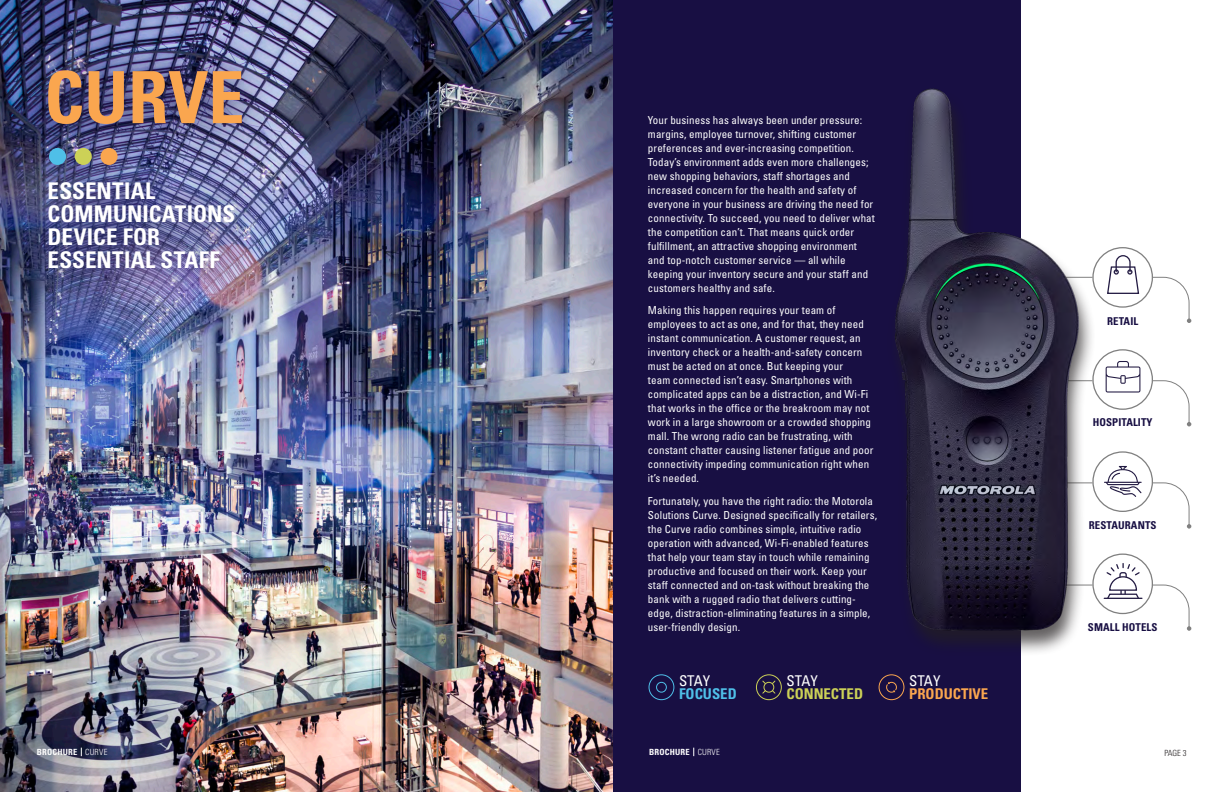
<style>
.page{position:relative;width:1224px;height:792px;background:#fff}
.page>*{position:absolute;margin:0;border:0;box-sizing:border-box;transform-origin:0 0}
.t1{font:700 condensed 72px "Univers LT Std";color:#faa64f}
.t2{font:700 condensed 23px/23px "Univers LT Pro";letter-spacing:.005em;color:#fff}
.t3{font:condensed 14.8px "Univers LT Std";color:#fff}
.t4{font:700 condensed 14.8px "Univers LT Std";color:#faa64f}
.t5{font:700 condensed 14.8px "Univers LT Std";color:#ccd157}
.t6{font:700 condensed 14.8px "Univers LT Std";color:#4fbfe8}
.Body{font:condensed 11px/14px "Univers LT Std";letter-spacing:.01em;color:#fff}
.Body-2{font:700 condensed 10.8px "Univers LT Std";letter-spacing:.01em;color:#180f43}
.t7{font:700 condensed 8.5px "Univers LT Std";letter-spacing:.02em;color:#fff}
.t8{font:300 condensed 8.5px "Univers LT Std";color:#231f20}
.s1{font-weight:300}
</style>
<div class="page">
<div style="left:612px;top:0;width:409px;height:792px;background:#180f43"></div>
<img style="left:0;top:0;width:612px;height:792px">
<div style="left:13px;top:36px;width:267px;height:127px;background:#180f43;opacity:.8"></div>
<img style="left:18px;top:151px;width:246px;height:148px">
<div style="left:101px;top:148px;width:17px;height:17px;background:#faa64f;border-radius:50%"></div>
<div style="left:75px;top:148px;width:17px;height:17px;background:#ccd157;border-radius:50%"></div>
<div style="left:49px;top:148px;width:17px;height:17px;background:#4fbfe8;border-radius:50%"></div>
<svg style="left:648px;top:674px;width:27px;height:27px"></svg>
<div style="left:756px;top:674px;width:26px;height:26px;border:1px solid #ccd157;border-radius:50%"></div>
<svg style="left:762px;top:680px;width:14px;height:14px"></svg>
<div style="left:764px;top:682px;width:10px;height:11px;background:#1a0f42;border:1px solid #ccd157;border-radius:50%"></div>
<div style="left:879px;top:674px;width:25px;height:26px;border:1px solid #faa64f;border-radius:50%"></div>
<svg style="left:886px;top:681px;width:11px;height:12px"></svg>
<svg style="left:1093px;top:247px;width:60px;height:61px"></svg>
<svg style="left:1111px;top:254px;width:80px;height:69px"></svg>
<svg style="left:1111px;top:361px;width:80px;height:65px"></svg>
<svg style="left:1111px;top:466px;width:80px;height:63px"></svg>
<div style="left:1092px;top:451px;width:61px;height:61px;border:1px solid #808080;border-radius:50%"></div>
<svg style="left:1111px;top:563px;width:80px;height:68px"></svg>
<img style="left:895px;top:88px;width:216px;height:564px">
<p class="t1" style="left:44px;top:53px;width:202px">CURVE</p>
<p class="t2" style="left:48px;top:179px;width:189px">ESSENTIAL<br>COMMUNICATIONS<br>DEVICE FOR<br>ESSENTIAL STAFF</p>
<p class="Body" style="left:648px;top:113px;width:228px">Your business has always been under pressure: margins, employee turnover, shifting customer preferences and ever-increasing competition.<br>Today’s environment adds even more challenges; new shopping behaviors, staff shortages and increased concern for the health and safety of everyone in your business are driving the need for connectivity. To succeed, you need to deliver what the competition can’t. That means quick order fulfillment, an attractive shopping environment and top-notch customer service — all while keeping your inventory secure and your staff and customers healthy and safe.</p>
<p class="Body" style="left:648px;top:303px;width:227px">Making this happen requires your team of employees to act as one, and for that, they need instant communication. A customer request, an inventory check or a health-and-safety concern must be acted on at once. But keeping your<br>team connected isn’t easy. Smartphones with complicated apps can be a distraction, and Wi-Fi that works in the office or the breakroom may not work in a large showroom or a crowded shopping mall. The wrong radio can be frustrating, with constant chatter causing listener fatigue and poor connectivity impeding communication right when it’s needed.</p>
<p class="Body" style="left:648px;top:494px;width:231px">Fortunately, you have the right radio: the Motorola Solutions Curve. Designed specifically for retailers, the Curve radio combines simple, intuitive radio operation with advanced, Wi-Fi-enabled features that help your team stay in touch while remaining productive and focused on their work. Keep your staff connected and on-task without breaking the bank with a rugged radio that delivers cutting&shy;edge, distraction-eliminating features in a simple, user-friendly design.</p>
<h3 class="t3" style="left:679px;top:671px;width:33px">STAY</h3>
<h3 class="t6" style="left:679px;top:685px;width:59px">FOCUSED</h3>
<h3 class="t3" style="left:786px;top:671px;width:33px">STAY</h3>
<h3 class="t5" style="left:786px;top:685px;width:78px">CONNECTED</h3>
<h3 class="t3" style="left:909px;top:671px;width:33px">STAY</h3>
<h3 class="t4" style="left:909px;top:685px;width:81px">PRODUCTIVE</h3>
<p class="Body-2" style="left:1107px;top:314px;width:33px">RETAIL</p>
<p class="Body-2" style="left:1093px;top:416px;width:61px">HOSPITALITY</p>
<p class="Body-2" style="left:1089px;top:518px;width:69px">RESTAURANTS</p>
<p class="Body-2" style="left:1088px;top:620px;width:71px">SMALL HOTELS</p>
<p class="t7" style="left:37px;top:747px;width:72px">BROCHURE <span class="s1">CURVE</span></p>
<p class="t7" style="left:649px;top:747px;width:72px">BROCHURE <span class="s1">CURVE</span></p>
<p class="t8" style="left:1164px;top:748px;width:24px">PAGE 3</p>
</div>
